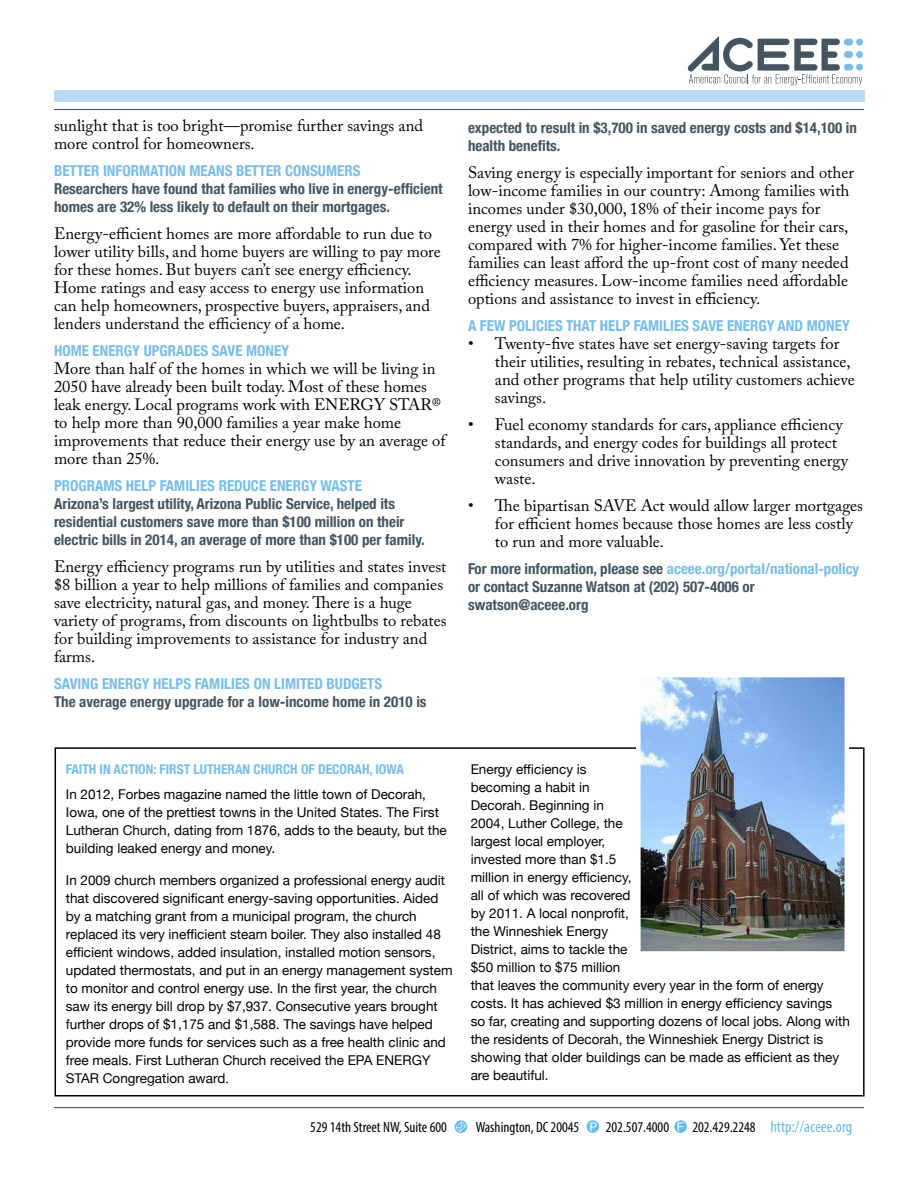
<style>
.page{position:relative;width:918px;height:1188px;background:#fff}
.page>*{position:absolute;margin:0;border:0;box-sizing:border-box;transform-origin:0 0}
.t1{font:16.5px/18px "Adobe Caslon Pro";color:#000}
.t2{font:700 condensed 15px/18px "Helvetica Neue";color:#455560}
.t3{font:700 condensed 15px "Helvetica Neue";color:#79bde8}
.t4{font:condensed 14.85px "Myriad Pro";color:#000}
.t5{font:13.5px/18px "Helvetica Neue";color:#000}
.t6{font:700 condensed 13.5px "Helvetica Neue";color:#79bde8}
.s1{color:#79bde8}
.s2{font-family:"Arial";font-stretch:normal;font-size:12px;color:#fff}
.s3{font-size:16.35px;color:#69bbe9}
</style>
<div class="page">
<div style="left:54px;top:90px;width:810px;height:12px;background:#bbdaf3"></div>
<hr style="left:54px;top:109px;width:810px;height:1px;background:#455560">
<svg style="left:688px;top:36px;width:174px;height:49px"></svg>
<div style="left:55px;top:747px;width:810px;height:349px;border:2px solid #000"></div>
<hr style="left:54px;top:1107px;width:810px;height:1px;background:#455560">
<svg style="left:455px;top:1120px;width:12px;height:13px"></svg>
<div style="left:674px;top:1120px;width:13px;height:13px;background:#69bbe9;border-radius:50%"></div>
<div style="left:587px;top:1120px;width:12px;height:13px;background:#69bbe9;border-radius:50%"></div>
<svg style="left:456px;top:1122px;width:10px;height:10px"></svg>
<img style="left:641px;top:678px;width:203px;height:273px">
<div style="left:636px;top:673px;width:213px;height:283px;border:4px solid #fff"></div>
<p class="t1" style="left:54px;top:116px;width:371px">sunlight that is too bright—promise further savings and more control for homeowners.</p>
<p class="t3" style="left:54px;top:158px;width:308px">BETTER INFORMATION MEANS BETTER CONSUMERS</p>
<p class="t2" style="left:54px;top:179px;width:390px">Researchers have found that families who live in energy-efficient homes are 32% less likely to default on their mortgages.</p>
<p class="t1" style="left:54px;top:224px;width:388px">Energy-efficient homes are more affordable to run due to lower utility bills, and home buyers are willing to pay more for these homes. But buyers can’t see energy efficiency.<br>Home ratings and easy access to energy use information can help homeowners, prospective buyers, appraisers, and lenders understand the efficiency of a home.</p>
<p class="t3" style="left:54px;top:338px;width:237px">HOME ENERGY UPGRADES SAVE MONEY</p>
<p class="t1" style="left:54px;top:359px;width:393px">More than half of the homes in which we will be living in 2050 have already been built today. Most of these homes leak energy. Local programs work with ENERGY STAR® to help more than 90,000 families a year make home improvements that reduce their energy use by an average of more than 25%.</p>
<p class="t3" style="left:54px;top:473px;width:310px">PROGRAMS HELP FAMILIES REDUCE ENERGY WASTE</p>
<p class="t2" style="left:54px;top:494px;width:372px">Arizona’s largest utility, Arizona Public Service, helped its residential customers save more than $100 million on their electric bills in 2014, an average of more than $100 per family.</p>
<p class="t1" style="left:54px;top:557px;width:394px">Energy efficiency programs run by utilities and states invest $8 billion a year to help millions of families and companies save electricity, natural gas, and money. There is a huge variety of programs, from discounts on lightbulbs to rebates for building improvements to assistance for industry and farms.</p>
<p class="t3" style="left:54px;top:671px;width:330px">SAVING ENERGY HELPS FAMILIES ON LIMITED BUDGETS</p>
<p class="t2" style="left:54px;top:692px;width:374px">The average energy upgrade for a low-income home in 2010 is</p>
<p class="t2" style="left:468px;top:118px;width:391px">expected to result in $3,700 in saved energy costs and $14,100 in health benefits.</p>
<p class="t1" style="left:468px;top:164px;width:388px">Saving energy is especially important for seniors and other low-income families in our country: Among families with incomes under $30,000, 18% of their income pays for energy used in their homes and for gasoline for their cars, compared with 7% for higher-income families. Yet these families can least afford the up-front cost of many needed efficiency measures. Low-income families need affordable options and assistance to invest in efficiency.</p>
<p class="t3" style="left:468px;top:313px;width:383px">A FEW POLICIES THAT HELP FAMILIES SAVE ENERGY AND MONEY</p>
<p class="t1" style="left:495px;top:335px;width:361px;text-indent:-27px">• Twenty-five states have set energy-saving targets for their utilities, resulting in rebates, technical assistance, and other programs that help utility customers achieve savings.</p>
<p class="t1" style="left:495px;top:416px;width:355px;text-indent:-27px">• Fuel economy standards for cars, appliance efficiency standards, and energy codes for buildings all protect consumers and drive innovation by preventing energy waste.</p>
<p class="t1" style="left:495px;top:497px;width:370px;text-indent:-27px">• The bipartisan SAVE Act would allow larger mortgages for efficient homes because those homes are less costly to run and more valuable.</p>
<p class="t2" style="left:468px;top:559px;width:393px">For more information, please see <span class="s1">aceee.org/portal/national-policy </span>or contact Suzanne Watson at (202) 507-4006 or swatson@aceee.org</p>
<p class="t6" style="left:66px;top:758px;width:340px">FAITH IN ACTION: FIRST LUTHERAN CHURCH OF DECORAH, IOWA</p>
<p class="t5" style="left:66px;top:786px;width:382px">In 2012, Forbes magazine named the little town of Decorah, Iowa, one of the prettiest towns in the United States. The First Lutheran Church, dating from 1876, adds to the beauty, but the building leaked energy and money.</p>
<p class="t5" style="left:66px;top:872px;width:388px">In 2009 church members organized a professional energy audit that discovered significant energy-saving opportunities. Aided by a matching grant from a municipal program, the church replaced its very inefficient steam boiler. They also installed 48 efficient windows, added insulation, installed motion sensors, updated thermostats, and put in an energy management system to monitor and control energy use. In the first year, the church saw its energy bill drop by $7,937. Consecutive years brought further drops of $1,175 and $1,588. The savings have helped provide more funds for services such as a free health clinic and free meals. First Lutheran Church received the EPA ENERGY STAR Congregation award.</p>
<p class="t5" style="left:471px;top:761px;width:381px">Energy efficiency is<br>becoming a habit in<br>Decorah. Beginning in<br>2004, Luther College, the<br>largest local employer,<br>invested more than $1.5<br>million in energy efficiency,<br>all of which was recovered<br>by 2011. A local nonprofit,<br>the Winneshiek Energy<br>District, aims to tackle the<br>$50 million to $75 million<br>that leaves the community every year in the form of energy costs. It has achieved $3 million in energy efficiency savings so far, creating and supporting dozens of local jobs. Along with the residents of Decorah, the Winneshiek Energy District is showing that older buildings can be made as efficient as they are beautiful.</p>
<p class="t4" style="left:310px;top:1118px;width:138px">529 14th Street NW, Suite 600</p>
<p class="t4" style="left:476px;top:1118px;width:378px">Washington, DC 20045 <span class="s2">P</span> 202.507.4000 <span class="s2">F</span> 202.429.2248 <span class="s3">http://aceee.org</span></p>
</div>
